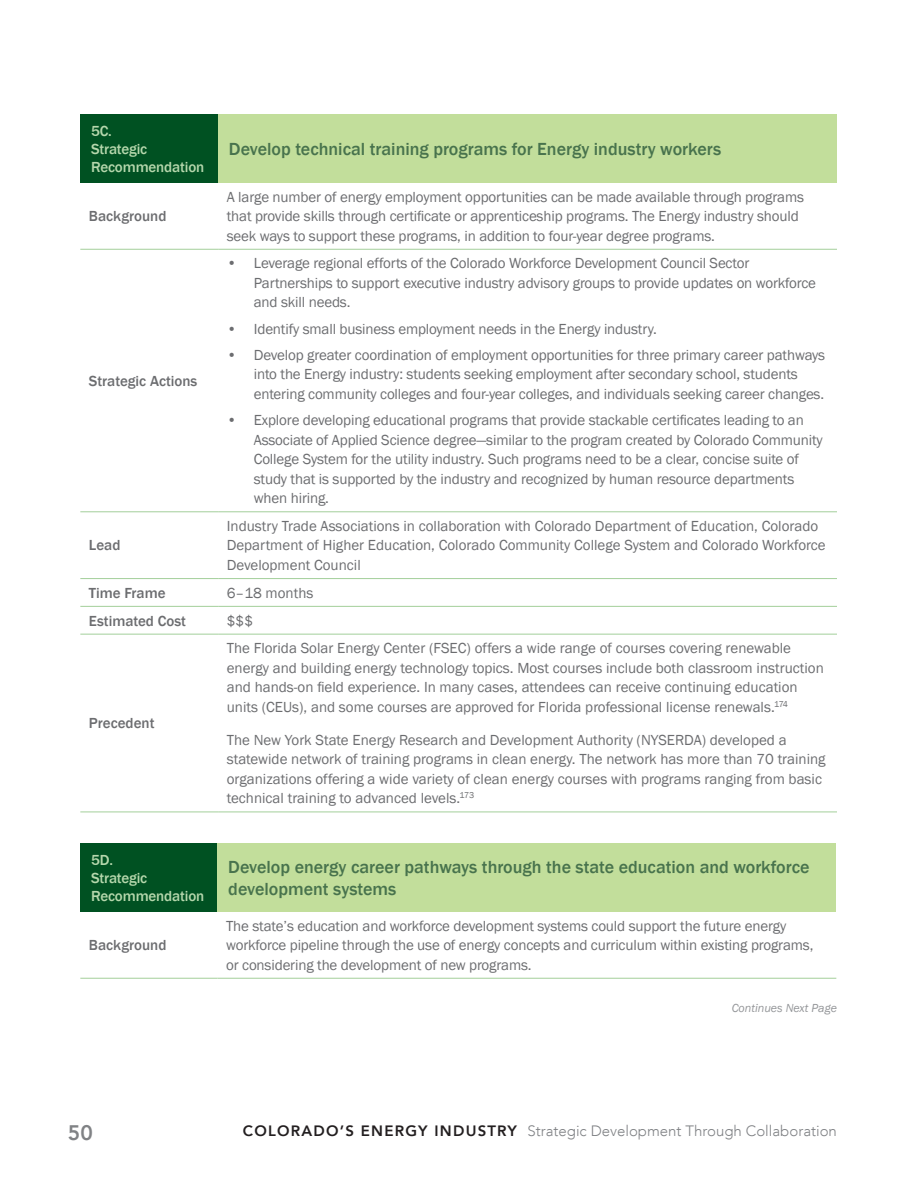
<style>
.page{position:relative;width:918px;height:1188px;background:#fff}
.page>*{position:absolute;margin:0;border:0;box-sizing:border-box;transform-origin:0 0}
.t1{font:800 21px "Avenir LT";color:#808285}
.tableHeader{font:500 18px/21.6px "Franklin Gothic";color:#48734d}
.tableBody{font:15px/19.5px "Franklin Gothic";letter-spacing:-.01em;color:#6c6d70}
.tableBody-2{font:500 15px "Franklin Gothic";color:#6c6d70}
.t2{font:300 15px "Avenir LT";color:#808285}
.tableHeader-2{font:500 15px/18px "Franklin Gothic";letter-spacing:-.01em;color:#b5d7ac}
.body{font:italic 12px "Franklin Gothic";color:#939598}
.s1{font-weight:800;color:#231f20}
</style>
<div class="page">
<div style="left:80px;top:115px;width:138px;height:68px;background:#005122"></div>
<div style="left:218px;top:115px;width:619px;height:68px;background:#c2de9b"></div>
<hr style="left:80px;top:249px;width:138px;height:1px;background:#a3cf9a">
<hr style="left:80px;top:511px;width:138px;height:1px;background:#a3cf9a">
<hr style="left:218px;top:511px;width:619px;height:1px;background:#a3cf9a">
<hr style="left:80px;top:578px;width:138px;height:1px;background:#a3cf9a">
<hr style="left:218px;top:578px;width:619px;height:1px;background:#a3cf9a">
<hr style="left:80px;top:606px;width:138px;height:1px;background:#a3cf9a">
<hr style="left:218px;top:606px;width:619px;height:1px;background:#a3cf9a">
<hr style="left:80px;top:634px;width:138px;height:1px;background:#a3cf9a">
<hr style="left:218px;top:634px;width:619px;height:1px;background:#a3cf9a">
<hr style="left:80px;top:812px;width:138px;height:1px;background:#a3cf9a">
<hr style="left:218px;top:812px;width:619px;height:1px;background:#a3cf9a">
<hr style="left:218px;top:249px;width:619px;height:1px;background:#a3cf9a">
<div style="left:80px;top:844px;width:138px;height:68px;background:#005122"></div>
<div style="left:218px;top:844px;width:618px;height:68px;background:#c2de9b"></div>
<hr style="left:80px;top:978px;width:138px;height:1px;background:#a3cf9a">
<hr style="left:218px;top:978px;width:618px;height:1px;background:#a3cf9a">
<p class="tableHeader-2" style="left:91px;top:122px;width:115px">5C.<br>Strategic<br>Recommendation</p>
<p class="tableBody-2" style="left:89px;top:207px;width:79px">Background</p>
<p class="tableBody-2" style="left:89px;top:371px;width:110px">Strategic Actions</p>
<p class="tableBody-2" style="left:89px;top:536px;width:33px">Lead</p>
<p class="tableHeader" style="left:229px;top:138px;width:494px">Develop technical training programs for Energy industry workers</p>
<p class="tableBody" style="left:227px;top:187px;width:579px">A large number of energy employment opportunities can be made available through programs that provide skills through certificate or apprenticeship programs. The Energy industry should seek ways to support these programs, in addition to four-year degree programs.</p>
<p class="tableBody" style="left:254px;top:254px;width:564px;text-indent:-27px">• Leverage regional efforts of the Colorado Workforce Development Council Sector<br>Partnerships to support executive industry advisory groups to provide updates on workforce and skill needs.</p>
<p class="tableBody" style="left:227px;top:319px;width:432px">• Identify small business employment needs in the Energy industry.</p>
<p class="tableBody" style="left:254px;top:345px;width:573px;text-indent:-27px">• Develop greater coordination of employment opportunities for three primary career pathways into the Energy industry: students seeking employment after secondary school, students entering community colleges and four-year colleges, and individuals seeking career changes.</p>
<p class="tableBody" style="left:254px;top:411px;width:571px;text-indent:-27px">• Explore developing educational programs that provide stackable certificates leading to an Associate of Applied Science degree—similar to the program created by Colorado Community College System for the utility industry. Such programs need to be a clear, concise suite of study that is supported by the industry and recognized by human resource departments when hiring.</p>
<p class="tableBody" style="left:227px;top:517px;width:600px">Industry Trade Associations in collaboration with Colorado Department of Education, Colorado<br>Department of Higher Education, Colorado Community College System and Colorado Workforce<br>Development Council</p>
<p class="tableBody-2" style="left:89px;top:583px;width:78px">Time Frame</p>
<p class="tableBody" style="left:227px;top:583px;width:88px">6–18 months</p>
<p class="tableBody-2" style="left:89px;top:611px;width:99px">Estimated Cost</p>
<p class="tableBody" style="left:227px;top:611px;width:28px">$$$</p>
<p class="tableBody-2" style="left:89px;top:714px;width:67px">Precedent</p>
<p class="tableBody" style="left:227px;top:639px;width:598px">The Florida Solar Energy Center (FSEC) offers a wide range of courses covering renewable energy and building energy technology topics. Most courses include both classroom instruction and hands-on field experience. In many cases, attendees can receive continuing education units (CEUs), and some courses are approved for Florida professional license renewals.<sup>174</sup></p>
<p class="tableBody" style="left:227px;top:730px;width:600px">The New York State Energy Research and Development Authority (NYSERDA) developed a statewide network of training programs in clean energy. The network has more than 70 training organizations offering a wide variety of clean energy courses with programs ranging from basic technical training to advanced levels.<sup>173</sup></p>
<p class="tableHeader-2" style="left:91px;top:851px;width:115px">5D.<br>Strategic<br>Recommendation</p>
<p class="tableHeader" style="left:228px;top:857px;width:583px">Develop energy career pathways through the state education and workforce development systems</p>
<p class="tableBody-2" style="left:89px;top:936px;width:79px">Background</p>
<p class="tableBody" style="left:226px;top:916px;width:589px">The state’s education and workforce development systems could support the future energy workforce pipeline through the use of energy concepts and curriculum within existing programs, or considering the development of new programs.</p>
<p class="body" style="left:732px;top:1000px;width:107px">Continues Next Page</p>
<h1 class="t1" style="left:68px;top:1120px;width:26px">50</h1>
<p class="t2" style="left:243px;top:1122px;width:596px"><span class="s1">COLORADO’S ENERGY INDUSTRY</span> Strategic Development Through Collaboration</p>
</div>
